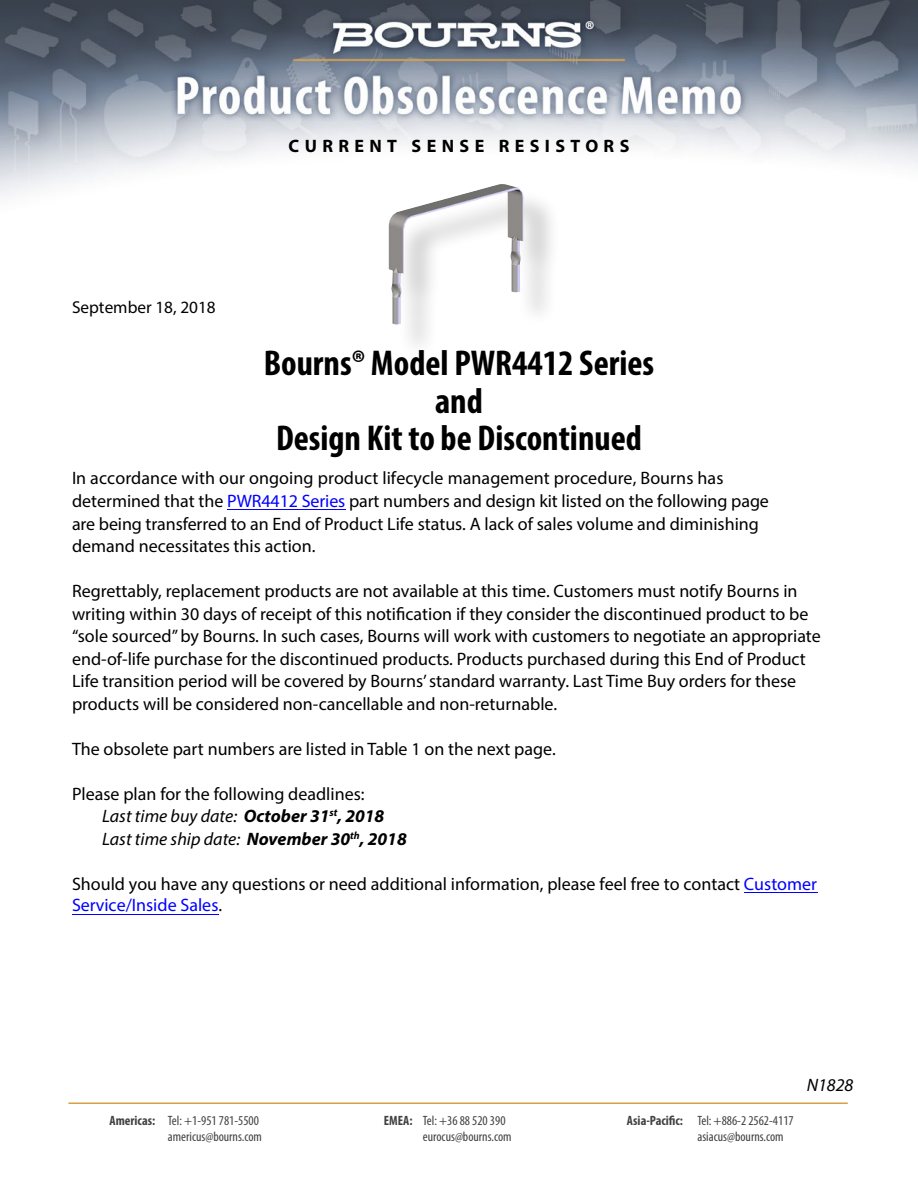
<style>
.page{position:relative;width:918px;height:1188px;background:#fff}
.page>*{position:absolute;margin:0;border:0;box-sizing:border-box;transform-origin:0 0}
.t1{font:700 condensed 36px/37.5px "Myriad Pro";color:#000;text-align:center}
.t2{font:18px/22.5px "Myriad Pro";color:#000}
.t3{font:700 18px "Myriad Pro";letter-spacing:.3em;color:#000}
.t4{font:italic 18px "Myriad Pro";color:#000}
.t5{font:17.25px "Myriad Pro";color:#000}
.t6{font:condensed 13.5px "Myriad Pro";color:#414042}
.s1{color:#00f}
.s2{font-style:italic}
.s3{font-weight:700;font-style:italic}
.s4{font-weight:700}
</style>
<div class="page">
<hr style="left:227px;top:509px;width:118px;height:1px;background:#00f">
<hr style="left:72px;top:914px;width:146px;height:1px;background:#00f">
<hr style="left:744px;top:892px;width:73px;height:1px;background:#00f">
<img style="left:0;top:0;width:918px;height:197px">
<div style="left:393px;top:189px;width:168px;height:171px;background:#000;opacity:.2"></div>
<img style="left:389px;top:184px;width:135px;height:142px">
<hr style="left:68px;top:1102px;width:780px;height:2px;background:#d8a044">
<p class="t5" style="left:72px;top:297px;width:145px">September 18, 2018</p>
<p class="t3" style="left:289px;top:134px;width:342px">CURRENT SENSE RESISTORS</p>
<h1 class="t1" style="left:264px;top:344px;width:392px">Bourns® Model PWR4412 Series and<br>Design Kit to be Discontinued</h1>
<p class="t2" style="left:72px;top:466px;width:698px">In accordance with our ongoing product lifecycle management procedure, Bourns has determined that the <span class="s1">PWR4412 Series</span> part numbers and design kit listed on the following page are being transferred to an End of Product Life status. A lack of sales volume and diminishing demand necessitates this action.</p>
<p class="t2" style="left:72px;top:580px;width:750px">Regrettably, replacement products are not available at this time. Customers must notify Bourns in writing within 30 days of receipt of this notification if they consider the discontinued product to be “sole sourced” by Bourns. In such cases, Bourns will work with customers to negotiate an appropriate end-of-life purchase for the discontinued products. Products purchased during this End of Product Life transition period will be covered by Bourns’ standard warranty. Last Time Buy orders for these products will be considered non-cancellable and non-returnable.</p>
<p class="t2" style="left:72px;top:737px;width:485px">The obsolete part numbers are listed in Table 1 on the next page.</p>
<p class="t2" style="left:102px;top:782px;width:306px;text-indent:-30px">Please plan for the following deadlines:<br><span class="s2">Last time buy date:</span> <span class="s3">October 31</span><sup>st</sup><span class="s3">, 2018<br></span><span class="s2">Last time ship date:</span> <span class="s3">November 30</span><sup>th</sup><span class="s3">, 2018</span></p>
<p class="t2" style="left:72px;top:872px;width:747px;line-height:21.9px">Should you have any questions or need additional information, please feel free to contact <span class="s1">Customer<br>Service/Inside Sales</span>.</p>
<p class="t6" style="left:110px;top:1112px;width:151px"><span class="s4">Americas:</span> Tel: +1-951 781-5500</p>
<p class="t6" style="left:384px;top:1112px;width:123px"><span class="s4">EMEA:</span> Tel: +36 88 520 390</p>
<p class="t6" style="left:627px;top:1112px;width:168px"><span class="s4">Asia-Pacific:</span> Tel: +886-2 2562-4117</p>
<p class="t6" style="left:168px;top:1128px;width:96px">americus@bourns.com</p>
<p class="t6" style="left:423px;top:1128px;width:90px">eurocus@bourns.com</p>
<p class="t6" style="left:697px;top:1128px;width:88px">asiacus@bourns.com</p>
<p class="t4" style="left:807px;top:1074px;width:48px">N1828</p>
</div>
